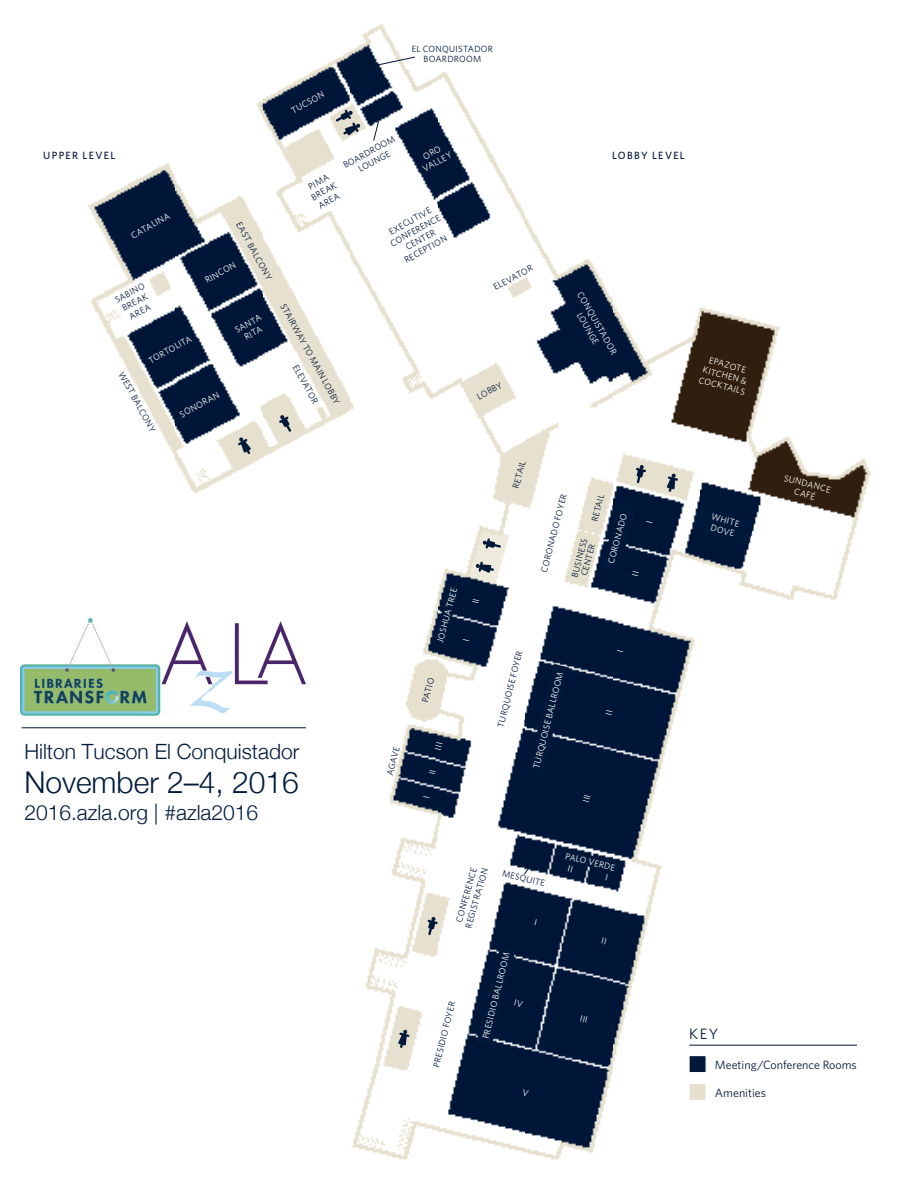
<style>
.page{position:relative;width:918px;height:1188px;background:#fff}
.page>*{position:absolute;margin:0;border:0;box-sizing:border-box;transform-origin:0 0}
.t1{font:300 30px "Helvetica Neue";color:#001b3b}
.t2{font:300 21px "Helvetica Neue";color:#001b3b}
.MAP_Title{font:15px "Whitney";color:#001839}
.Map_Key{font:12px "Whitney";color:#001839}
.t3{font:500 10.5px "Whitney";letter-spacing:.12em;color:#001839}
.t4{font:9px/10.6px "Whitney";letter-spacing:.03em;color:#001839;text-align:center}
.t5{font:9px/10.6px "Whitney";color:#fff;text-align:center}
</style>
<div class="page">
<img style="left:89px;top:24px;width:782px;height:1136px">
<hr style="left:689px;top:1045px;width:168px;height:1px;background:#001839">
<div style="left:688px;top:1055px;width:19px;height:18px;background:#001839;border:1px solid #fff"></div>
<div style="left:688px;top:1083px;width:19px;height:18px;background:#e5e0ce;border:1px solid #fff"></div>
<div style="left:405px;top:41px;width:95px;height:27px;background:#fff"></div>
<svg style="left:527px;top:664px;width:42px;height:112px;background:#112746"></svg>
<div style="left:693px;top:505px;width:62px;height:41px;background:#001839"></div>
<svg style="left:279px;top:415px;width:12px;height:17px"></svg>
<svg style="left:428px;top:917px;width:10px;height:18px"></svg>
<svg style="left:636px;top:465px;width:10px;height:18px"></svg>
<svg style="left:483px;top:538px;width:18px;height:11px"></svg>
<svg style="left:238px;top:437px;width:13px;height:17px"></svg>
<svg style="left:398px;top:1030px;width:12px;height:18px"></svg>
<svg style="left:667px;top:473px;width:11px;height:19px"></svg>
<svg style="left:476px;top:562px;width:18px;height:11px"></svg>
<svg style="left:336px;top:110px;width:24px;height:25px"></svg>
<svg style="left:364px;top:56px;width:52px;height:13px"></svg>
<svg style="left:373px;top:110px;width:9px;height:32px"></svg>
<svg style="left:523px;top:855px;width:16px;height:20px"></svg>
<hr style="left:22px;top:728px;width:284px;height:1px;background:#001839">
<img style="left:21px;top:619px;width:284px;height:97px">
<svg style="left:423px;top:145px;width:18px;height:14px"></svg>
<svg style="left:522px;top:1089px;width:7px;height:8px"></svg>
<svg style="left:476px;top:945px;width:47px;height:101px;background:#182d4b"></svg>
<svg style="left:580px;top:1015px;width:8px;height:8px"></svg>
<svg style="left:583px;top:795px;width:7px;height:7px"></svg>
<svg style="left:435px;top:742px;width:7px;height:8px"></svg>
<svg style="left:602px;top:937px;width:4px;height:7px"></svg>
<svg style="left:601px;top:503px;width:38px;height:73px;background:#1c304d"></svg>
<svg style="left:606px;top:710px;width:6px;height:5px"></svg>
<svg style="left:429px;top:770px;width:7px;height:4px"></svg>
<svg style="left:535px;top:919px;width:2px;height:6px"></svg>
<svg style="left:617px;top:650px;width:6px;height:2px"></svg>
<svg style="left:423px;top:796px;width:6px;height:2px"></svg>
<svg style="left:433px;top:584px;width:46px;height:62px;background:#1c2f4c"></svg>
<svg style="left:647px;top:521px;width:6px;height:2px"></svg>
<svg style="left:562px;top:849px;width:57px;height:32px;background:#1a2f4d"></svg>
<p class="t5" style="left:289px;top:106px;width:38px;rotate:-29deg">TUCSON</p>
<p class="t4" style="left:412px;top:43px;width:83px">EL CONQUISTADOR<br>BOARDROOM</p>
<p class="t4" style="left:341px;top:161px;width:59px;rotate:-29deg">BOARDROOM<br>LOUNGE</p>
<p class="t4" style="left:383px;top:230px;width:58px;rotate:-29deg">EXECUTIVE<br>CONFERENCE<br>CENTER<br>RECEPTION</p>
<p class="t5" style="left:421px;top:164px;width:33px;rotate:-29deg">VALLEY</p>
<p class="t3" style="left:43px;top:149px;width:74px">UPPER LEVEL</p>
<p class="t4" style="left:304px;top:184px;width:29px;text-align:left;rotate:-29deg">PIMA<br>BREAK<br>AREA</p>
<p class="t5" style="left:129px;top:231px;width:44px;rotate:-29deg">CATALINA</p>
<p class="t4" style="left:243px;top:220px;width:66px;rotate:61deg">EAST BALCONY</p>
<p class="t5" style="left:203px;top:276px;width:35px;rotate:-29deg">RINCON</p>
<p class="t5" style="left:233px;top:326px;width:30px;rotate:-29deg">SANTA<br>RITA</p>
<p class="t4" style="left:113px;top:295px;width:34px;text-align:left;rotate:-28deg">SABINO<br>BREAK<br>AREA</p>
<p class="t4" style="left:288px;top:302px;width:115px;rotate:61deg">STAIRWAY TO MAIN LOBBY</p>
<p class="t5" style="left:147px;top:356px;width:49px;rotate:-29deg">TORTOLITA</p>
<p class="t4" style="left:300px;top:363px;width:45px;rotate:61deg">ELEVATOR</p>
<p class="t4" style="left:126px;top:369px;width:69px;rotate:61deg">WEST BALCONY</p>
<p class="t5" style="left:178px;top:410px;width:45px;rotate:-29deg">SONORAN</p>
<p class="t4" style="left:492px;top:283px;width:45px;rotate:-28deg">ELEVATOR</p>
<p class="t4" style="left:475px;top:392px;width:29px;rotate:-28deg">LOBBY</p>
<p class="t4" style="left:510px;top:487px;width:30px;rotate:-75deg">RETAIL</p>
<p class="t3" style="left:612px;top:149px;width:74px">LOBBY LEVEL</p>
<p class="t5" style="left:585px;top:290px;width:72px;rotate:60deg">CONQUISTADOR<br>LOUNGE</p>
<p class="t5" style="left:711px;top:355px;width:39px;rotate:15deg">EPAZOTE</p>
<p class="t5" style="left:703px;top:364px;width:49px;text-align:left;rotate:15deg">KITCHEN &amp;<br>COCKTAILS</p>
<h2 class="t2" style="left:24px;top:734px;width:276px">Hilton Tucson El Conquistador</h2>
<h1 class="t1" style="left:24px;top:758px;width:276px">November 2–4, 2016</h1>
<h2 class="t2" style="left:24px;top:796px;width:235px">2016.azla.org | #azla2016</h2>
<p class="t4" style="left:384px;top:774px;width:31px;rotate:-76deg">AGAVE</p>
<p class="t5" style="left:435px;top:641px;width:58px;rotate:-75deg">JOSHUA TREE</p>
<p class="t4" style="left:420px;top:701px;width:27px;rotate:-75deg">PATIO</p>
<p class="t4" style="left:538px;top:570px;width:82px;rotate:-75deg">CORONADO FOYER</p>
<p class="t4" style="left:589px;top:520px;width:30px;rotate:-76deg">RETAIL</p>
<p class="t5" style="left:606px;top:562px;width:53px;rotate:-75deg">CORONADO</p>
<p class="t5" style="left:713px;top:511px;width:30px;text-align:left;rotate:15deg">WHITE<br>DOVE</p>
<p class="t4" style="left:570px;top:576px;width:42px;line-height:9px;rotate:-75deg">BUSINESS<br>CENTER</p>
<p class="t4" style="left:495px;top:726px;width:80px;rotate:-76deg">TURQUOISE FOYER</p>
<p class="t5" style="left:531px;top:767px;width:101px;rotate:-76deg">TURQUOISE BALLROOM</p>
<p class="t5" style="left:786px;top:472px;width:49px;rotate:15deg">SUNDANCE<br>CAFÉ</p>
<p class="t4" style="left:453px;top:923px;width:64px;rotate:-74deg">CONFERENCE<br>REGISTRATION</p>
<p class="t5" style="left:480px;top:1037px;width:90px;rotate:-76deg">PRESIDIO BALLROOM</p>
<p class="t4" style="left:504px;top:867px;width:45px;rotate:14deg">MESQUITE</p>
<p class="t4" style="left:431px;top:1066px;width:69px;rotate:-76deg">PRESIDIO FOYER</p>
<p class="t5" style="left:567px;top:850px;width:53px;rotate:14deg">PALO VERDE</p>
<p class="MAP_Title" style="left:689px;top:1024px;width:31px">KEY</p>
<p class="Map_Key" style="left:715px;top:1057px;width:143px">Meeting/Conference Rooms</p>
<p class="Map_Key" style="left:715px;top:1085px;width:53px">Amenities</p>
</div>
